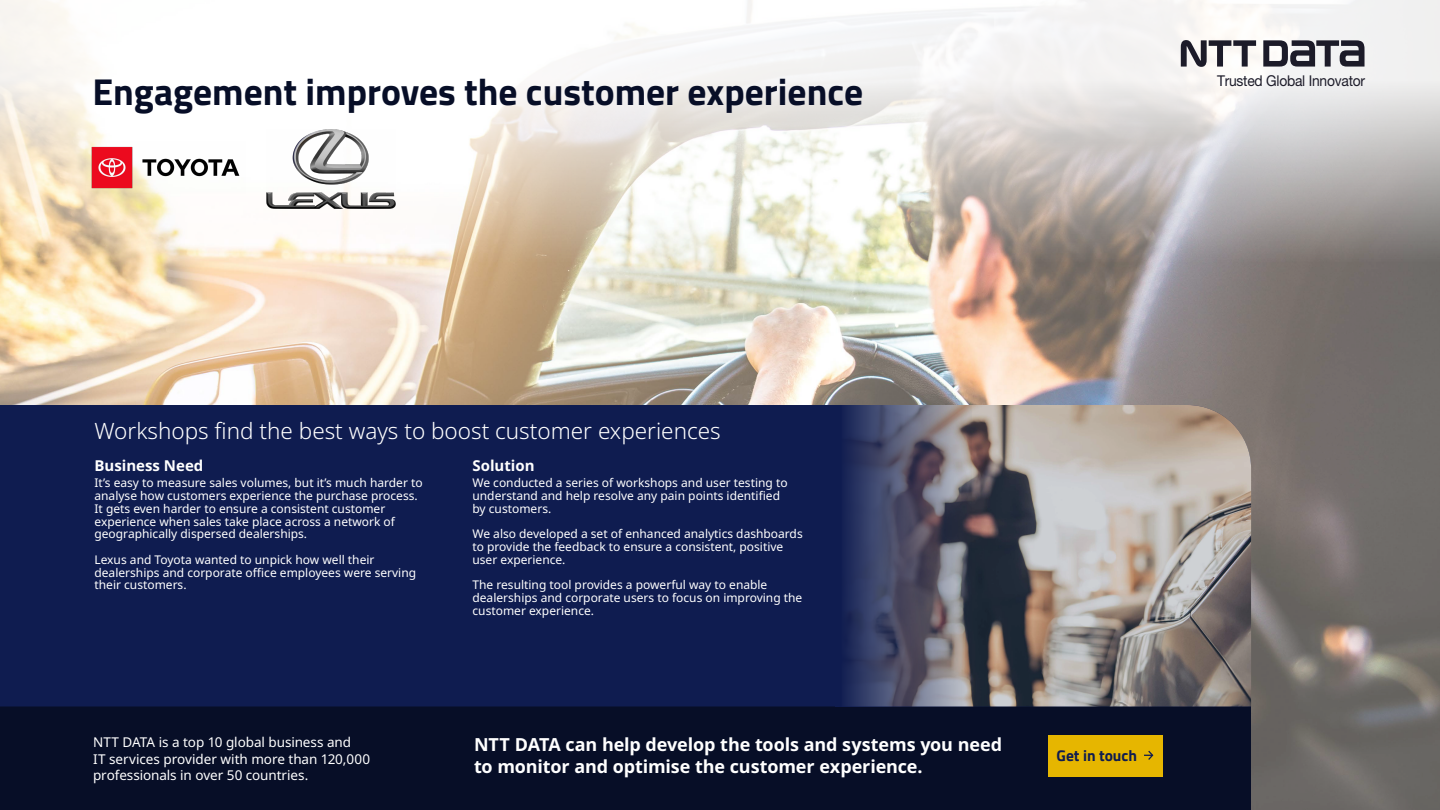
<style>
.page{position:relative;width:1440px;height:810px;background:#fff}
.page>*{position:absolute;margin:0;border:0;box-sizing:border-box;transform-origin:0 0}
.t1{font:700 37.5px "Titillium Web";color:#070e27}
.t2{font:300 22.5px "Noto Sans";color:#fff}
.t3{font:700 18px/21.8px "Noto Sans";letter-spacing:-.01em;color:#fff}
.t4{font:700 15.52px "Titillium Web";color:#0f1c50}
.t5{font:700 15px "Noto Sans";color:#fff}
.t6{font:14.92px "Helvetica Neue";letter-spacing:-.015em;color:#1c1b29;scale:.93 1}
.t7{font:13.5px/16.5px "Noto Sans";letter-spacing:-.005em;color:#fff}
.t8{font:12px/12.8px "Noto Sans";color:#fff}
</style>
<div class="page">
<img style="left:0;top:279px;width:1440px;height:531px">
<svg style="left:0;top:0;width:1440px;height:279px"></svg>
<svg style="left:1263px;top:40px;width:102px;height:27px"></svg>
<svg style="left:1181px;top:40px;width:75px;height:27px"></svg>
<img style="left:85px;top:141px;width:160px;height:52px">
<img style="left:267px;top:130px;width:128px;height:78px">
<div style="left:0;top:706px;width:1251px;height:104px;background:#070e27"></div>
<div style="left:0;top:405px;width:836px;height:301px;background:#0f1c50"></div>
<img style="left:972px;top:405px;width:279px;height:301px">
<svg style="left:836px;top:405px;width:136px;height:301px;background:#50526b"></svg>
<div style="left:1048px;top:735px;width:115px;height:41px;background:#e6b600"></div>
<svg style="left:1144px;top:750px;width:10px;height:10px"></svg>
<h1 class="t1" style="left:92px;top:64px;width:772px">Engagement improves the customer experience</h1>
<p class="t6" style="left:1217px;top:70px;width:161px">Trusted Global Innovator</p>
<h2 class="t2" style="left:94px;top:415px;width:628px">Workshops find the best ways to boost customer experiences</h2>
<p class="t5" style="left:472px;top:455px;width:64px">Solution</p>
<p class="t8" style="left:472px;top:477px;width:317px">We conducted a series of workshops and user testing to understand and help resolve any pain points identified by customers.</p>
<p class="t8" style="left:472px;top:528px;width:332px">We also developed a set of enhanced analytics dashboards to provide the feedback to ensure a consistent, positive user experience.</p>
<p class="t8" style="left:472px;top:579px;width:331px">The resulting tool provides a powerful way to enable dealerships and corporate users to focus on improving the customer experience.</p>
<p class="t5" style="left:94px;top:455px;width:110px">Business Need</p>
<p class="t8" style="left:94px;top:477px;width:330px">It’s easy to measure sales volumes, but it’s much harder to analyse how customers experience the purchase process.<br>It gets even harder to ensure a consistent customer experience when sales take place across a network of geographically dispersed dealerships.</p>
<p class="t8" style="left:94px;top:553px;width:323px">Lexus and Toyota wanted to unpick how well their dealerships and corporate office employees were serving their customers.</p>
<p class="t7" style="left:93px;top:734px;width:279px">NTT DATA is a top 10 global business and<br>IT services provider with more than 120,000 professionals in over 50 countries.</p>
<h3 class="t3" style="left:474px;top:734px;width:530px">NTT DATA can help develop the tools and systems you need to monitor and optimise the customer experience.</h3>
<p class="t4" style="left:1057px;top:743px;width:82px">Get in touch</p>
</div>
